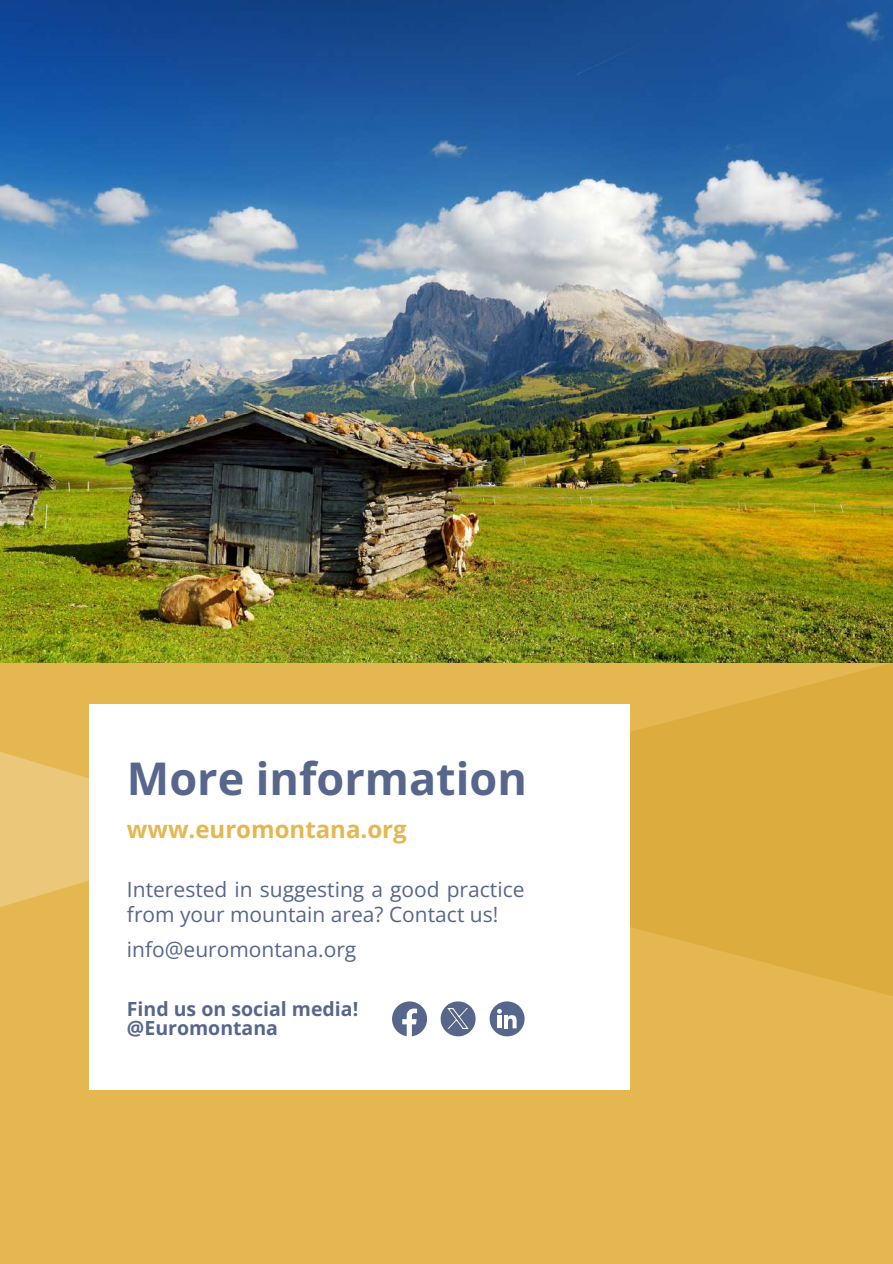
<style>
.page{position:relative;width:893px;height:1264px;background:#fff}
.page>*{position:absolute;margin:0;border:0;box-sizing:border-box;transform-origin:0 0}
.t1{font:700 45px "Open Sans";color:#57678b}
.t2{font:700 24px "Open Sans";color:#e5b750}
.t3{font:21px/24.8px "Open Sans";color:#57678b}
.t4{font:700 19.5px/19.2px "Open Sans";color:#57678b}
</style>
<div class="page">
<div style="left:0;top:0;width:892px;height:1263px;background:#e5b750"></div>
<div style="left:260px;top:662px;width:632px;height:334px;background:linear-gradient(to right,#e7ba55,#ddad40)"></div>
<svg style="left:0;top:752px;width:89px;height:155px"></svg>
<div style="left:89px;top:704px;width:541px;height:385px;background:#fff"></div>
<img style="left:0;top:0;width:892px;height:662px">
<svg style="left:440px;top:1001px;width:35px;height:35px"></svg>
<img style="left:448px;top:1008px;width:20px;height:20px">
<svg style="left:489px;top:1001px;width:35px;height:35px"></svg>
<svg style="left:392px;top:1001px;width:35px;height:35px"></svg>
<h1 class="t1" style="left:127px;top:746px;width:401px">More information</h1>
<p class="t2" style="left:127px;top:812px;width:281px">www.euromontana.org</p>
<p class="t3" style="left:127px;top:876px;width:399px">Interested in suggesting a good practice from your mountain area? Contact us!</p>
<p class="t3" style="left:127px;top:936px;width:231px">info@euromontana.org</p>
<p class="t4" style="left:127px;top:998px;width:233px">Find us on social media! @Euromontana</p>
</div>
